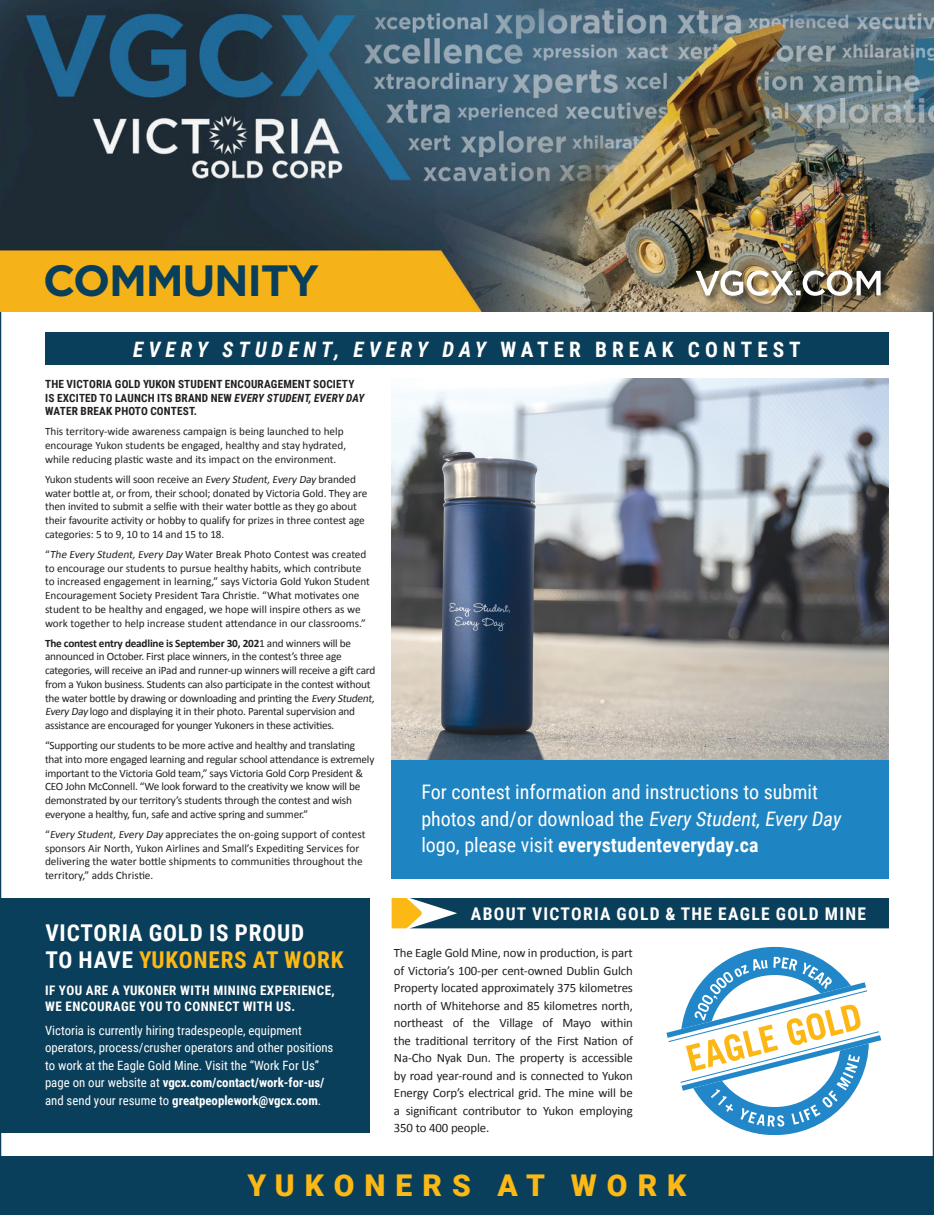
<style>
.page{position:relative;width:934px;height:1215px;background:#fff}
.page>*{position:absolute;margin:0;border:0;box-sizing:border-box;transform-origin:0 0}
.t1{font:700 43.75px "Gotham HTF";letter-spacing:-.03em;color:#0a3f5b}
.t2{font:900 30px "Roboto";letter-spacing:.335em;color:#fcb814}
.t3{font:700 23.12px/26.2px "Roboto Condensed";letter-spacing:.035em;color:#fff}
.t4{font:italic 700 21.25px "Roboto Condensed";letter-spacing:.235em;color:#fff}
.t5{font:20px/26.2px "Roboto Condensed";color:#fff}
.t6{font:700 17.5px "Roboto Condensed";letter-spacing:.075em;color:#fff}
.t7{font:700 13.12px/16.2px "Roboto Condensed";letter-spacing:.035em;color:#fff}
.t8{font:12.75px/17.5px "Calibri";letter-spacing:-.01em;color:#231f20;text-align:justify}
.t9{font:12.75px/17.5px "Roboto Condensed";color:#fff}
.t10{font:11.25px/13.8px "Calibri";letter-spacing:-.01em;color:#231f20}
.t11{font:700 11.25px/13.8px "Roboto Condensed";letter-spacing:.015em;color:#231f20}
.s1{font-style:normal}
.s2{font-style:italic}
.s3{font-weight:700}
.s4{color:#fcb814}
</style>
<div class="page">
<div style="left:0;top:1157px;width:934px;height:58px;background:#0a3f5b"></div>
<div style="left:0;top:898px;width:369px;height:234px;background:#0a3f5b"></div>
<svg style="left:392px;top:898px;width:497px;height:30px;background:#1e4b5d"></svg>
<img style="left:0;top:0;width:933px;height:311px">
<div style="left:694px;top:268px;width:197px;height:38px;background:#231f20;opacity:.75"></div>
<img style="left:695px;top:270px;width:185px;height:26px">
<div style="left:45px;top:333px;width:844px;height:32px;background:#0a3f5b"></div>
<svg style="left:666px;top:947px;width:215px;height:188px"></svg>
<img style="left:392px;top:379px;width:497px;height:381px">
<div style="left:392px;top:760px;width:497px;height:119px;background:#1f84c2"></div>
<h1 class="t1" style="left:43px;top:256px;width:278px">COMMUNITY</h1>
<h3 class="t4" style="left:133px;top:334px;width:669px">EVERY STUDENT, EVERY DAY <span class="s1">WATER BREAK CONTEST</span></h3>
<p class="t11" style="left:45px;top:376px;width:321px">THE VICTORIA GOLD YUKON STUDENT ENCOURAGEMENT SOCIETY<br>IS EXCITED TO LAUNCH ITS BRAND NEW <span class="s2">EVERY STUDENT, EVERY DAY<br></span>WATER BREAK PHOTO CONTEST.</p>
<p class="t10" style="left:45px;top:424px;width:303px">This territory-wide awareness campaign is being launched to help encourage Yukon students be engaged, healthy and stay hydrated, while reducing plastic waste and its impact on the environment.</p>
<p class="t10" style="left:45px;top:472px;width:324px">Yukon students will soon receive an <span class="s2">Every Student,Every Day</span> branded water bottle at, or from, their school; donated by Victoria Gold. They are then invited to submit a selfie with their water bottle as they go about their favourite activity or hobby to qualify for prizes in three contest age categories: 5 to 9, 10 to 14 and 15 to 18.</p>
<p class="t10" style="left:45px;top:547px;width:326px">“<span class="s2">The Every Student,Every Day</span> Water Break Photo Contest was created to encourage our students to pursue healthy habits, which contribute to increased engagement in learning,” says Victoria Gold Yukon Student Encouragement Society President Tara Christie. “What motivates one student to be healthy and engaged, we hope will inspire others as we work together to help increase student attendance in our classrooms.”</p>
<p class="t10" style="left:45px;top:635px;width:333px"><span class="s3">The contest entry deadline is September 30, 202</span>1 and winners will be announced in October. First place winners, in the contest’s three age categories, will receive an iPad and runner-up winners will receive a gift card from a Yukon business. Students can also participate in the contest without the water bottle by drawing or downloading and printing the <span class="s2">Every Student, Every Day</span> logo and displaying it in their photo. Parental supervision and assistance are encouraged for younger Yukoners in these activities.</p>
<p class="t10" style="left:45px;top:738px;width:331px">“Supporting our students to be more active and healthy and translating that into more engaged learning and regular school attendance is extremely important to the Victoria Gold team,” says Victoria Gold Corp President &amp; CEO John McConnell. “We look forward to the creativity we know will be demonstrated by our territory’s students through the contest and wish everyone a healthy, fun, safe and active spring and summer.”</p>
<p class="t10" style="left:45px;top:827px;width:322px">“<span class="s2">Every Student,Every Day</span> appreciates the on-going support of contest sponsors Air North, Yukon Airlines and Small’s Expediting Services for delivering the water bottle shipments to communities throughout the territory,” adds Christie.</p>
<h3 class="t5" style="left:421px;top:778px;width:425px">For contest information and instructions to submit photos and/or download the <span class="s2">Every Student,Every Day </span>logo, please visit <span class="s3">everystudenteveryday.ca</span></h3>
<h3 class="t3" style="left:45px;top:919px;width:300px">VICTORIA GOLD IS PROUD<br>TO HAVE <span class="s4">YUKONERS AT WORK</span></h3>
<p class="t7" style="left:45px;top:982px;width:291px">IF YOU ARE A YUKONER WITH MINING EXPERIENCE,<br>WE ENCOURAGE YOU TO CONNECT WITH US.</p>
<p class="t9" style="left:45px;top:1021px;width:290px">Victoria is currently hiring tradespeople, equipment operators, process/crusher operators and other positions to work at the Eagle Gold Mine. Visit the “Work For Us” page on our website at <span class="s3">vgcx.com/contact/work-for-us/ </span>and send your resume to <span class="s3">greatpeoplework@vgcx.com</span>.</p>
<h3 class="t6" style="left:471px;top:901px;width:397px">ABOUT VICTORIA GOLD &amp; THE EAGLE GOLD MINE</h3>
<p class="t8" style="left:394px;top:944px;width:241px">The Eagle Gold Mine, now in production, is part of Victoria’s 100-per cent-owned Dublin Gulch Property located approximately 375 kilometres north of Whitehorse and 85 kilometres north, northeast of the Village of Mayo within the traditional territory of the First Nation of Na-Cho Nyak Dun. The property is accessible by road year-round and is connected to Yukon Energy Corp’s electrical grid. The mine will be a significant contributor to Yukon employing 350 to 400 people.</p>
<h2 class="t2" style="left:247px;top:1164px;width:440px">YUKONERS AT WORK</h2>
</div>
